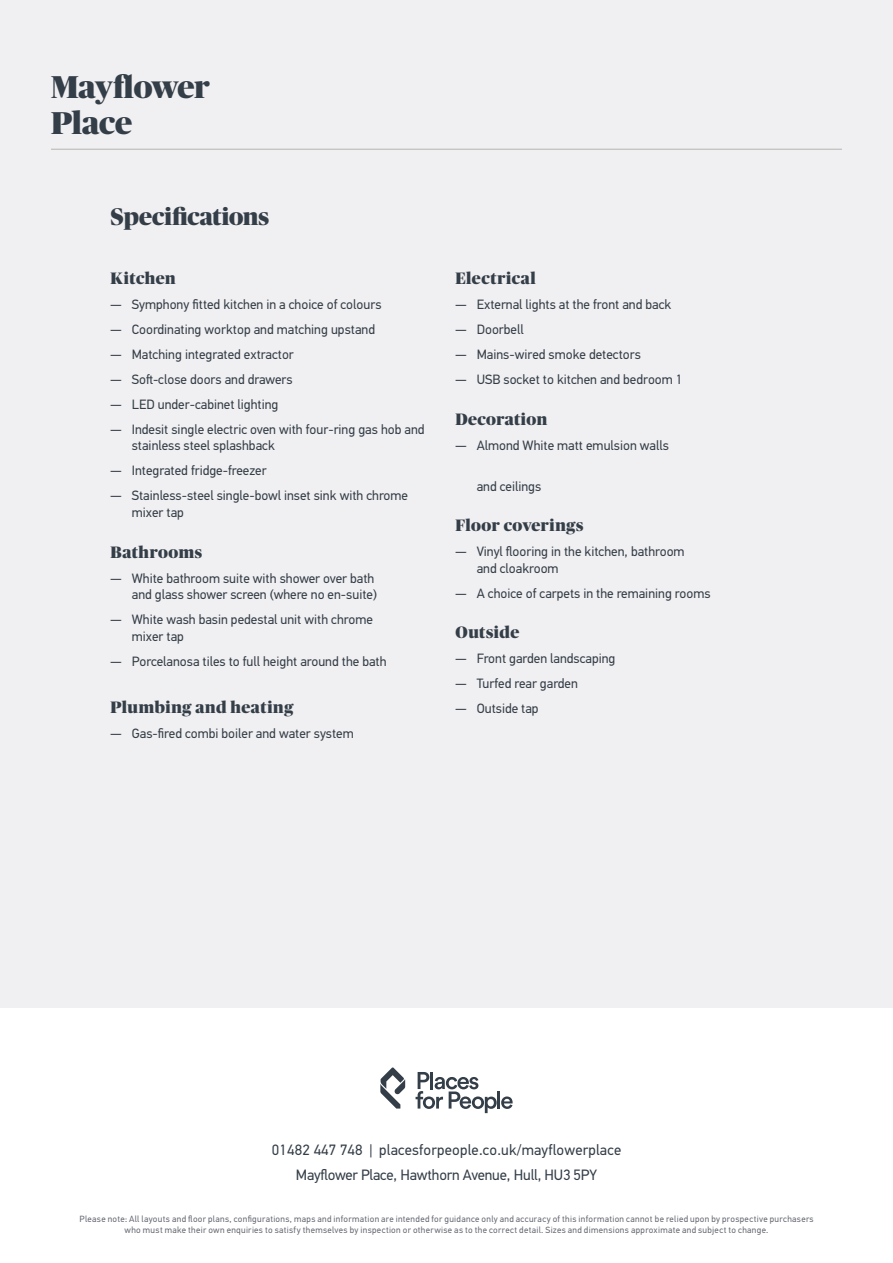
<style>
.page{position:relative;width:893px;height:1263px;background:#fff}
.page>*{position:absolute;margin:0;border:0;box-sizing:border-box;transform-origin:0 0}
.t1{font:900 31.5px/36px "Publico Banner";color:#343e48}
.t2{font:900 24px "Publico Banner";color:#343e48}
.t3{font:900 16.5px "Publico Banner";letter-spacing:.025em;color:#343e48}
.t4{font:15px/24.5px "PF Din Text Std";letter-spacing:.01em;color:#343e48;text-align:center}
.t5{font:13.5px/16.5px "PF Din Text Std";color:#343e48}
.t6{font:9px/10.8px "PF Din Text Std";letter-spacing:.035em;color:#666972;text-align:center}
</style>
<div class="page">
<div style="left:0;top:0;width:893px;height:1008px;background:#f0eff1"></div>
<svg style="left:416px;top:1072px;width:97px;height:41px"></svg>
<svg style="left:380px;top:1067px;width:25px;height:41px"></svg>
<hr style="left:51px;top:149px;width:791px;height:1px;background:#b5b5b3">
<h1 class="t1" style="left:51px;top:67px;width:160px">Mayflower<br>Place</h1>
<h2 class="t2" style="left:111px;top:199px;width:160px">Specifications</h2>
<p class="t3" style="left:111px;top:266px;width:67px">Kitchen</p>
<p class="t5" style="left:111px;top:296px;width:272px">— Symphony fitted kitchen in a choice of colours</p>
<p class="t5" style="left:111px;top:321px;width:266px">— Coordinating worktop and matching upstand</p>
<p class="t5" style="left:111px;top:346px;width:185px">— Matching integrated extractor</p>
<p class="t5" style="left:111px;top:371px;width:184px">— Soft-close doors and drawers</p>
<p class="t5" style="left:111px;top:396px;width:169px">— LED under-cabinet lighting</p>
<p class="t5" style="left:132px;top:421px;width:294px;text-indent:-21px">— Indesit single electric oven with four-ring gas hob and stainless steel splashback</p>
<p class="t5" style="left:111px;top:462px;width:158px">— Integrated fridge-freezer</p>
<p class="t5" style="left:132px;top:487px;width:278px;text-indent:-21px">— Stainless-steel single-bowl inset sink with chrome mixer tap</p>
<p class="t3" style="left:111px;top:540px;width:93px">Bathrooms</p>
<p class="t5" style="left:111px;top:570px;width:268px;text-align:right">— White bathroom suite with shower over bath and glass shower screen (where no en-suite)</p>
<p class="t5" style="left:132px;top:612px;width:243px;text-indent:-21px">— White wash basin pedestal unit with chrome mixer tap</p>
<p class="t5" style="left:111px;top:653px;width:277px">— Porcelanosa tiles to full height around the bath</p>
<p class="t3" style="left:111px;top:696px;width:184px">Plumbing and heating</p>
<p class="t5" style="left:111px;top:725px;width:245px">— Gas-fired combi boiler and water system</p>
<p class="t3" style="left:455px;top:266px;width:82px">Electrical</p>
<p class="t5" style="left:455px;top:296px;width:217px">— External lights at the front and back</p>
<p class="t5" style="left:455px;top:321px;width:70px">— Doorbell</p>
<p class="t5" style="left:455px;top:346px;width:187px">— Mains-wired smoke detectors</p>
<p class="t5" style="left:455px;top:371px;width:229px">— USB socket to kitchen and bedroom 1</p>
<p class="t3" style="left:455px;top:407px;width:93px">Decoration</p>
<p class="t5" style="left:455px;top:437px;width:215px">— Almond White matt emulsion walls</p>
<p class="t5" style="left:477px;top:478px;width:66px">and ceilings</p>
<p class="t3" style="left:455px;top:514px;width:129px">Floor coverings</p>
<p class="t5" style="left:477px;top:544px;width:209px;text-indent:-21px">— Vinyl flooring in the kitchen, bathroom and cloakroom</p>
<p class="t5" style="left:455px;top:585px;width:257px">— A choice of carpets in the remaining rooms</p>
<p class="t3" style="left:455px;top:620px;width:65px">Outside</p>
<p class="t5" style="left:455px;top:650px;width:162px">— Front garden landscaping</p>
<p class="t5" style="left:455px;top:675px;width:124px">— Turfed rear garden</p>
<p class="t5" style="left:455px;top:700px;width:85px">— Outside tap</p>
<p class="t4" style="left:272px;top:1138px;width:351px">01482 447 748 | placesforpeople.co.uk/mayflowerplace<br>Mayflower Place, Hawthorn Avenue, Hull, HU3 5PY</p>
<p class="t6" style="left:80px;top:1214px;width:736px">Please note: All layouts and floor plans, configurations, maps and information are intended for guidance only and accuracy of this information cannot be relied upon by prospective purchasers who must make their own enquiries to satisfy themselves by inspection or otherwise as to the correct detail. Sizes and dimensions approximate and subject to change.</p>
</div>
